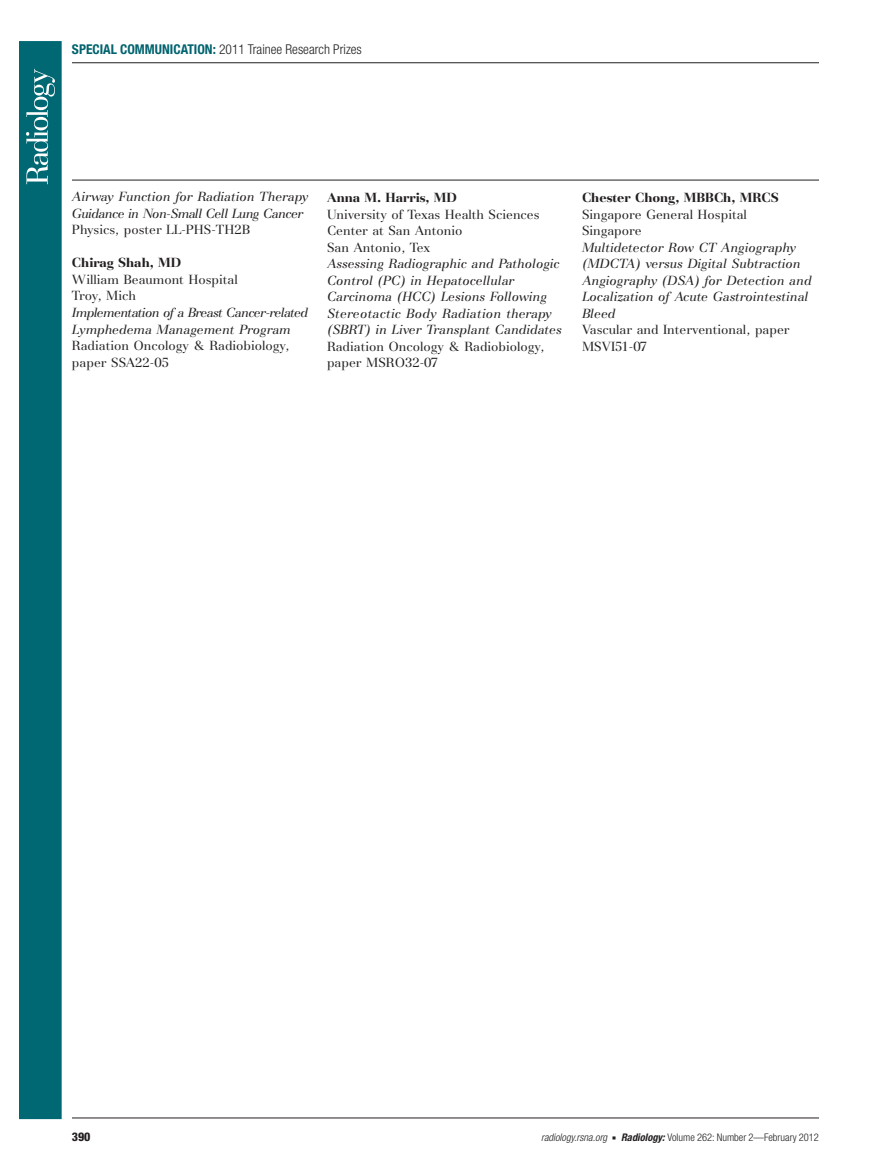
<style>
.page{position:relative;width:891px;height:1175px;background:#fff}
.page>*{position:absolute;margin:0;border:0;box-sizing:border-box;transform-origin:0 0}
.t1{font:300 condensed 13.5px "Helvetica Neue";color:#231f20}
.t2{font:italic 13.2px/16.5px "AT Basilia";color:#231f20}
.t3{font:13.2px/16.5px "AT Basilia";color:#231f20}
.t4{font:italic 13.2px/16.5px "AT Basilia";letter-spacing:-.035em;color:#231f20}
.t5{font:italic 13.2px/16.5px "AT Basilia";letter-spacing:-.045em;color:#231f20}
.t6{font:700 13.2px "AT Basilia";color:#231f20}
.t7{font:800 condensed 12px "Helvetica Neue";color:#231f20}
.t8{font:300 condensed 10.5px "Helvetica Neue";color:#231f20}
.s1{font-weight:700;color:#00636e}
.s2{font-style:italic}
.s3{font-family:"Universal Newswith Comm Pi";font-weight:400;font-stretch:normal;font-size:6px}
.s4{font-weight:700;font-style:italic}
</style>
<div class="page">
<div style="left:19px;top:41px;width:43px;height:1078px;background:#006873;border:2px solid #006873"></div>
<svg style="left:26px;top:69px;width:29px;height:115px"></svg>
<hr style="left:72px;top:180px;width:747px;height:1px;background:#231f20">
<hr style="left:72px;top:1117px;width:747px;height:1px;background:#231f20">
<hr style="left:72px;top:62px;width:747px;height:1px;background:#231f20">
<p class="t1" style="left:72px;top:44px;width:291px"><span class="s1">SPECIAL COMMUNICATION:</span> 2011 Trainee Research Prizes</p>
<p class="t4" style="left:72px;top:190px;width:238px">Airway Function for Radiation Therapy<br>Guidance in Non-Small Cell Lung Cancer</p>
<p class="t3" style="left:72px;top:223px;width:180px">Physics, poster LL-PHS-TH2B</p>
<p class="t6" style="left:72px;top:258px;width:111px">Chirag Shah, MD</p>
<p class="t3" style="left:72px;top:272px;width:167px">William Beaumont Hospital<br>Troy, Mich</p>
<p class="t5" style="left:72px;top:305px;width:238px">Implementation of a Breast Cancer-related<br>Lymphedema Management Program</p>
<p class="t3" style="left:72px;top:338px;width:219px">Radiation Oncology &amp; Radiobiology, paper SSA22-05</p>
<p class="t6" style="left:327px;top:192px;width:132px">Anna M. Harris, MD</p>
<p class="t3" style="left:327px;top:207px;width:214px">University of Texas Health Sciences<br>Center at San Antonio<br>San Antonio, Tex</p>
<p class="t2" style="left:327px;top:257px;width:236px">Assessing Radiographic and Pathologic Control (PC) in Hepatocellular Carcinoma (HCC) Lesions Following Stereotactic Body Radiation therapy (SBRT) in Liver Transplant Candidates</p>
<p class="t3" style="left:327px;top:339px;width:219px">Radiation Oncology &amp; Radiobiology, paper MSRO32-07</p>
<p class="t6" style="left:582px;top:192px;width:198px">Chester Chong, MBBCh, MRCS</p>
<p class="t3" style="left:582px;top:207px;width:166px">Singapore General Hospital<br>Singapore</p>
<p class="t2" style="left:582px;top:240px;width:231px">Multidetector Row CT Angiography (MDCTA) versus Digital Subtraction<br>Angiography (DSA) for Detection and<br>Localization of Acute Gastrointestinal<br>Bleed</p>
<p class="t3" style="left:582px;top:323px;width:209px">Vascular and Interventional, paper<br>MSVI51-07</p>
<p class="t7" style="left:72px;top:1132px;width:20px">390</p>
<p class="t8" style="left:541px;top:1133px;width:279px"><span class="s2">radiology.rsna.org</span> <span class="s3">n</span> <span class="s4">Radiology:</span> Volume 262: Number 2—February 2012</p>
</div>
